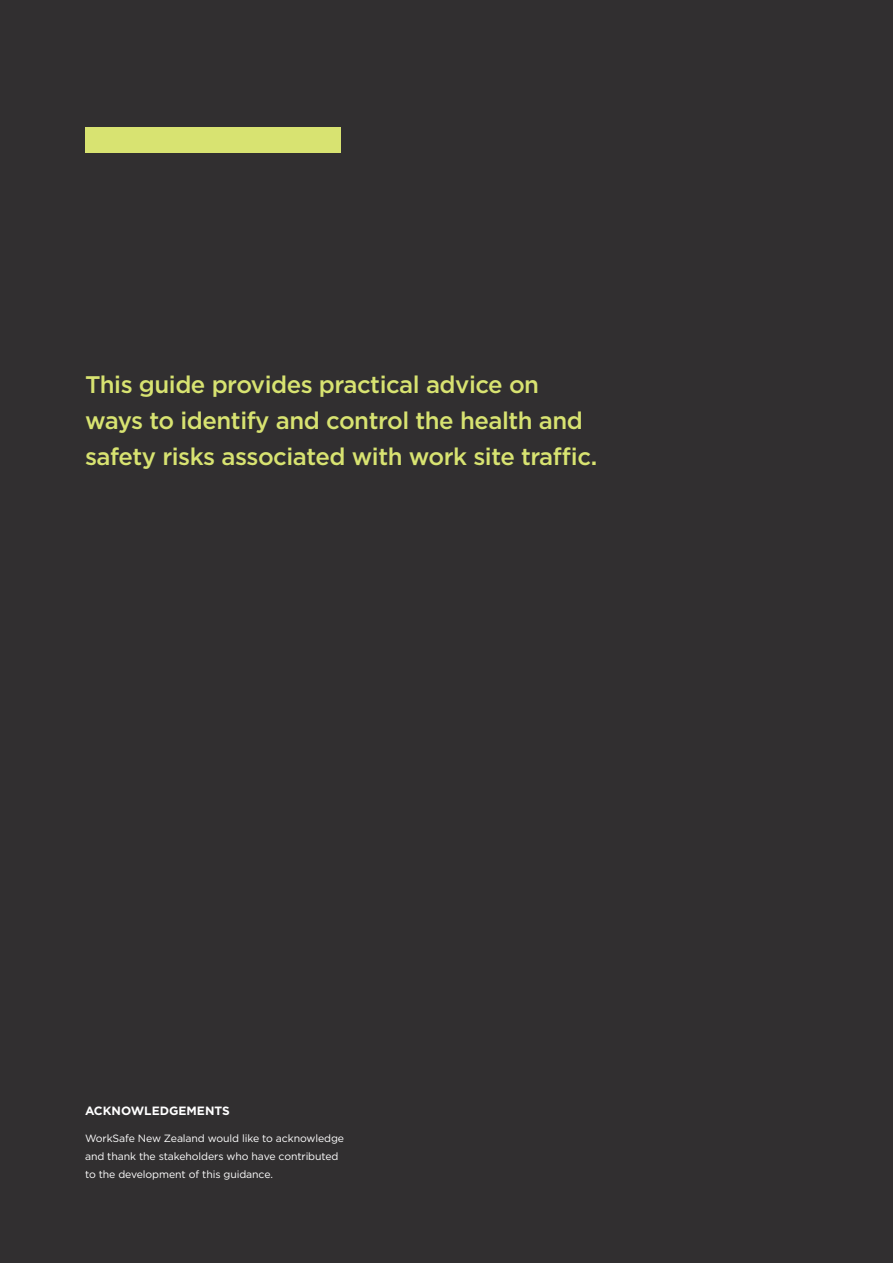
<style>
.page{position:relative;width:893px;height:1263px;background:#312f30}
.page>*{position:absolute;margin:0;border:0;box-sizing:border-box;transform-origin:0 0}
.IFC_Intro{font:500 24px/36px "Gotham";letter-spacing:-.02em;color:#d8e371}
.acknowledgement_head{font:700 12px "Gotham";color:#fff}
.acknowlegement_body{font:10.5px/18px "Gotham";letter-spacing:-.01em;color:#fff}
</style>
<div class="page">
<div style="left:85px;top:128px;width:255px;height:25px;background:#d8e371"></div>
<p class="IFC_Intro" style="left:85px;top:367px;width:514px">This guide provides practical advice on ways to identify and control the health and safety risks associated with work site traffic.</p>
<p class="acknowledgement_head" style="left:85px;top:1103px;width:146px">ACKNOWLEDGEMENTS</p>
<p class="acknowlegement_body" style="left:85px;top:1129px;width:261px">WorkSafe New Zealand would like to acknowledge and thank the stakeholders who have contributed to the development of this guidance.</p>
</div>
